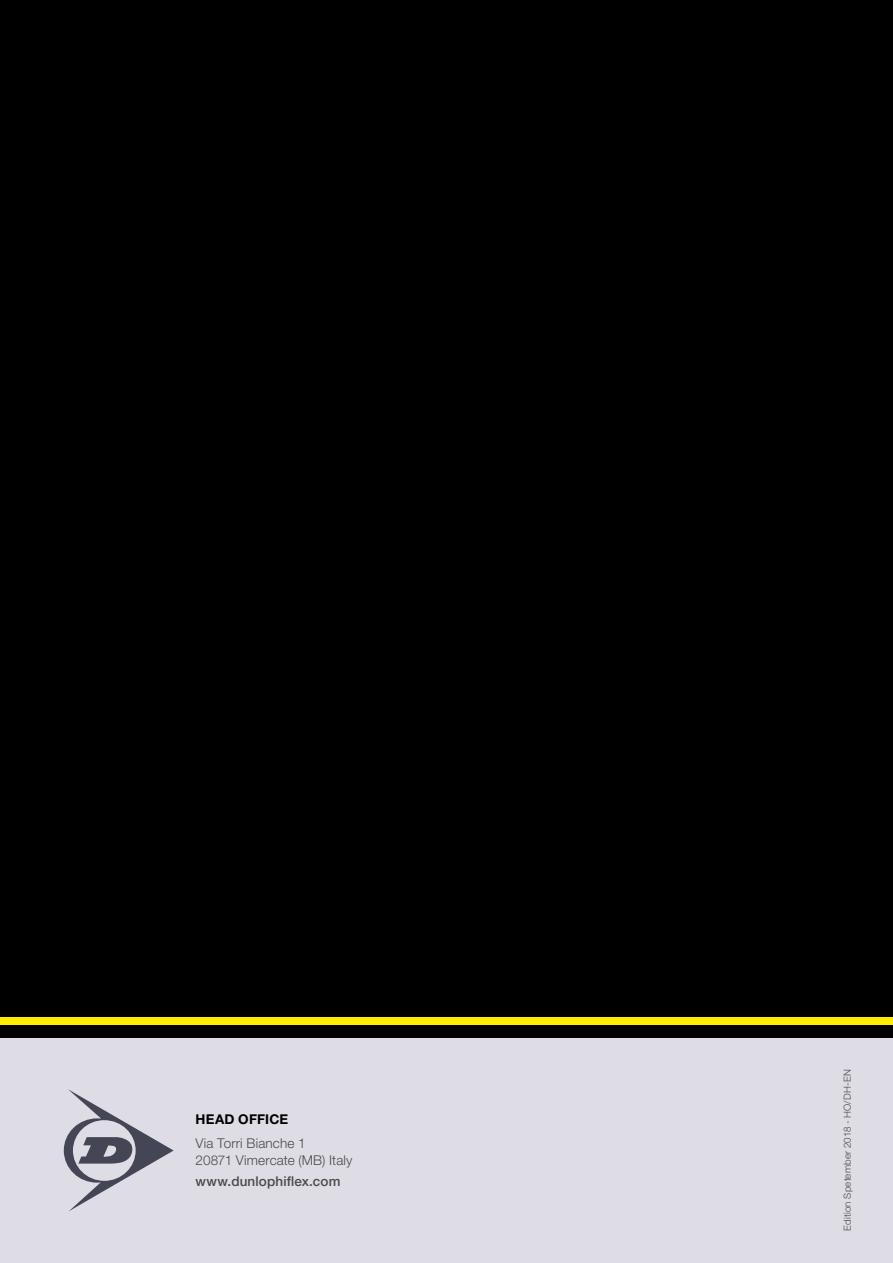
<style>
.page{position:relative;width:893px;height:1263px;background:#fff}
.page>*{position:absolute;margin:0;border:0;box-sizing:border-box;transform-origin:0 0}
.t1{font:300 13.5px/17.2px "Helvetica Neue LT Std";letter-spacing:.01em;color:#4a4a49}
.t2{font:500 13.5px "Helvetica Neue LT Std";letter-spacing:.01em;color:#4a4a49}
.t3{font:700 13.5px "Helvetica Neue LT Std";letter-spacing:.015em;color:#000}
.t4{font:300 9.75px "Helvetica Neue LT Std";letter-spacing:.02em;color:#4a4a49}
</style>
<div class="page">
<div style="left:0;top:1037px;width:893px;height:226px;background:#dedce5"></div>
<div style="left:0;top:1025px;width:893px;height:12px;background:#000"></div>
<div style="left:0;top:1016px;width:893px;height:9px;background:#ffed00"></div>
<div style="left:0;top:0;width:893px;height:1016px;background:#000"></div>
<svg style="left:64px;top:1089px;width:110px;height:122px"></svg>
<p class="t3" style="left:196px;top:1111px;width:94px">HEAD OFFICE</p>
<p class="t1" style="left:196px;top:1134px;width:158px">Via Torri Bianche 1<br>20871 Vimercate (MB) Italy</p>
<p class="t2" style="left:196px;top:1173px;width:146px">www.dunlophiflex.com</p>
<p class="t4" style="left:841px;top:1231px;width:163px;rotate:-90deg">Edition Spetember 2018 - HO/DH-EN</p>
</div>
